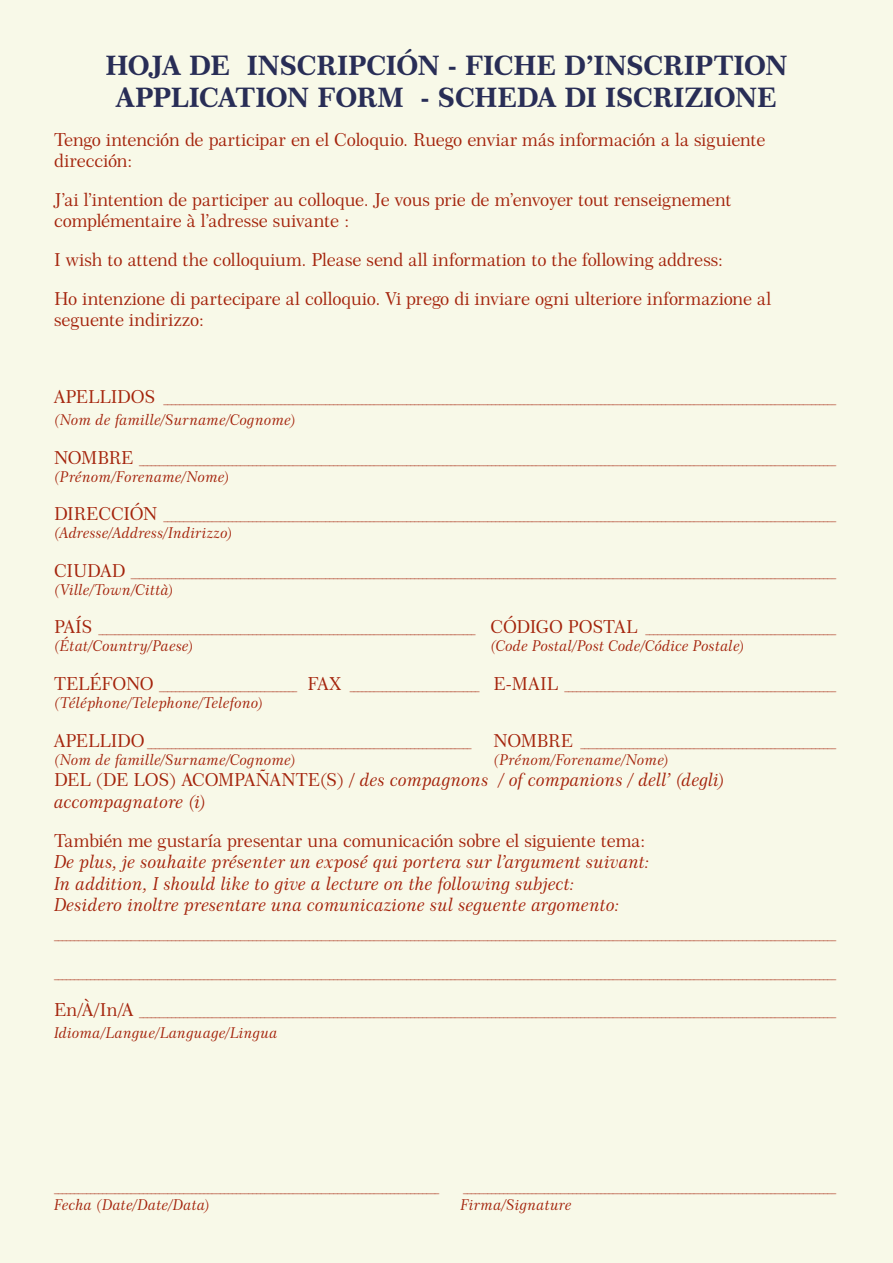
<style>
.page{position:relative;width:893px;height:1263px;background:#f8f9e8}
.page>*{position:absolute;margin:0;border:0;box-sizing:border-box;transform-origin:0 0}
.t1{font:27px "Century 751 BT Bold B";letter-spacing:-.005em;color:#282d56}
.t2{font:18px/21.6px "Century 751 BT Roman No 2 B";letter-spacing:-.005em;color:#a4230b}
.t3{font:18px/21.6px "Century 751 BT No 2 Italic B";letter-spacing:-.005em;color:#a4230b}
.t4{font:15px "Century 751 BT No 2 Italic B";letter-spacing:.005em;color:#a4230b}
.t5{font:9px "Century 751 BT Roman No 2 B";color:#a4230b}
.s1{font-size:18px}
.s2{font-family:"Century 751 BT Roman No 2 B"}
</style>
<div class="page">
<h1 class="t1" style="left:106px;top:48px;width:104px">HOJA DE</h1>
<h1 class="t1" style="left:247px;top:48px;width:19px">INSCRIPCIÓN</h1>
<h1 class="t1" style="left:448px;top:48px;width:164px">- FICHE D’INSCRIPTION</h1>
<h1 class="t1" style="left:116px;top:81px;width:37px">APPLIC</h1>
<h1 class="t1" style="left:219px;top:81px;width:36px">ATION</h1>
<h1 class="t1" style="left:318px;top:81px;width:42px">FORM</h1>
<h1 class="t1" style="left:421px;top:81px;width:203px">- SCHEDA DI ISCRIZIONE</h1>
<h2 class="t2" style="left:54px;top:128px;width:713px">Tengo intención de participar en el Coloquio. Ruego enviar más información a la siguiente dirección:</h2>
<h2 class="t2" style="left:54px;top:188px;width:679px">J’ai l’intention de participer au colloque. Je vous prie de m’envoyer tout renseignement complémentaire à l’adresse suivante :</h2>
<h2 class="t2" style="left:54px;top:240px;width:719px;line-height:38.5px">I wish to attend the colloquium. Please send all information to the following address:<br>Ho intenzione di partecipare al colloquio. Vi prego di inviare ogni ulteriore informazione al</h2>
<h2 class="t2" style="left:54px;top:309px;width:152px">seguente indirizzo:</h2>
<p class="t5" style="left:54px;top:395px;width:784px"><span class="s1">APELLIDOS</span> ______________________________________________________________________________________________________________________________________________________________________</p>
<h3 class="t4" style="left:54px;top:411px;width:243px">(Nom de famille/Surname/Cognome)</h3>
<p class="t5" style="left:54px;top:455px;width:784px"><span class="s1">NOMBRE</span> ____________________________________________________________________________________________________________________________________________________________________________</p>
<h3 class="t4" style="left:54px;top:467px;width:177px">(Prénom/Forename/Nome)</h3>
<p class="t5" style="left:54px;top:512px;width:784px"><span class="s1">DIRECCIÓN</span> ______________________________________________________________________________________________________________________________________________________________________</p>
<h3 class="t4" style="left:54px;top:524px;width:180px">(Adresse/Address/Indirizzo)</h3>
<p class="t5" style="left:54px;top:568px;width:784px"><span class="s1">CIUDAD</span> ______________________________________________________________________________________________________________________________________________________________________________</p>
<h3 class="t4" style="left:54px;top:580px;width:121px">(Ville/Town/Città)</h3>
<p class="t5" style="left:54px;top:625px;width:784px"><span class="s1">PAÍS</span> _____________________________________________________________________________________________ <span class="s1">CÓDIGO POSTAL</span> _______________________________________________</p>
<h3 class="t4" style="left:54px;top:637px;width:141px">(État/Country/Paese)</h3>
<h3 class="t4" style="left:490px;top:637px;width:256px">(Code Postal/Post Code/Códice Postale)</h3>
<p class="t5" style="left:54px;top:681px;width:784px"><span class="s1">TELÉFONO</span> __________________________________ <span class="s1">FAX</span> ________________________________ <span class="s1">E-MAIL</span> ___________________________________________________________________</p>
<h3 class="t4" style="left:54px;top:694px;width:211px">(Téléphone/Telephone/Telefono)</h3>
<p class="t5" style="left:54px;top:738px;width:784px"><span class="s1">APELLIDO</span> ________________________________________________________________________________ <span class="s1">NOMBRE</span> _______________________________________________________________</p>
<h3 class="t4" style="left:54px;top:750px;width:243px">(Nom de famille/Surname/Cognome)</h3>
<h3 class="t4" style="left:494px;top:750px;width:177px">(Prénom/Forename/Nome)</h3>
<h2 class="t3" style="left:54px;top:769px;width:672px"><span class="s2">DEL (DE LOS) ACOMPAÑANTE(S) /</span> des compagnons / of companions / dell’ (degli) accompagnatore (i)</h2>
<h2 class="t2" style="left:54px;top:829px;width:593px">También me gustaría presentar una comunicación sobre el siguiente tema:</h2>
<h2 class="t3" style="left:54px;top:851px;width:598px">De plus, je souhaite présenter un exposé qui portera sur l’argument suivant:<br>In addition, I should like to give a lecture on the following subject:<br>Desidero inoltre presentare una comunicazione sul seguente argomento:</h2>
<p class="t5" style="left:54px;top:930px;width:784px">_________________________________________________________________________________________________________________________________________________________________________________________________</p>
<p class="t5" style="left:54px;top:969px;width:784px">_________________________________________________________________________________________________________________________________________________________________________________________________</p>
<p class="t5" style="left:54px;top:1008px;width:784px"><span class="s1">En/À/In/A</span> ____________________________________________________________________________________________________________________________________________________________________________</p>
<h3 class="t4" style="left:54px;top:1023px;width:225px">Idioma/Langue/Language/Lingua</h3>
<p class="t5" style="left:54px;top:1184px;width:387px">_______________________________________________________________________________________________</p>
<p class="t5" style="left:463px;top:1184px;width:375px">____________________________________________________________________________________________</p>
<h3 class="t4" style="left:54px;top:1196px;width:158px">Fecha (Date/Date/Data)</h3>
<h3 class="t4" style="left:460px;top:1196px;width:113px">Firma/Signature</h3>
</div>
